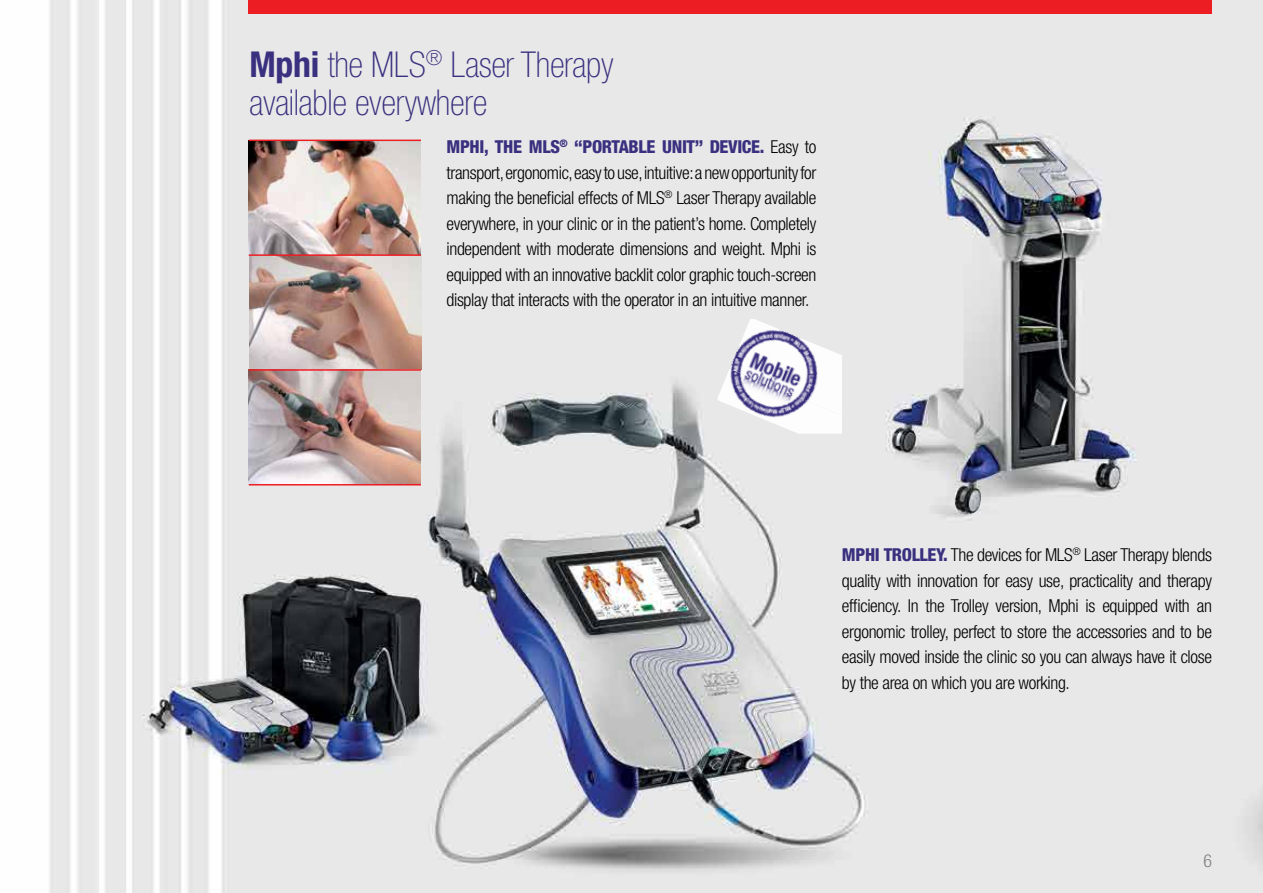
<style>
.page{position:relative;width:1263px;height:893px;background:#fff}
.page>*{position:absolute;margin:0;border:0;box-sizing:border-box;transform-origin:0 0}
.t1{font:100 condensed 35.7px/38.2px "Helvetica Neue LT Std";letter-spacing:-.01em;color:#39307f}
.t2{font:300 condensed 17.85px/25.5px "Helvetica Neue LT Std";letter-spacing:-.02em;color:#000;text-align:justify}
.t3{font:300 condensed 17.85px "Helvetica Neue LT Std";color:#808285}
.s1{font-weight:700}
.s2{font-weight:800;color:#39307f}
</style>
<div class="page">
<img style="left:49px;top:0;width:1214px;height:893px">
<img style="left:729px;top:319px;width:113px;height:50px">
<img style="left:718px;top:369px;width:124px;height:65px">
<img style="left:249px;top:140px;width:173px;height:345px">
<hr style="left:249px;top:140px;width:172px;height:1px;background:#ed1d24">
<hr style="left:249px;top:254px;width:172px;height:2px;background:#ed1d24">
<hr style="left:249px;top:369px;width:172px;height:2px;background:#ed1d24">
<hr style="left:249px;top:484px;width:172px;height:1px;background:#ed1d24">
<div style="left:249px;top:0;width:963px;height:14px;background:#ed1d24"></div>
<h1 class="t1" style="left:249px;top:45px;width:366px"><span class="s1">Mphi</span> the MLS<sup>®</sup> Laser Therapy available everywhere</h1>
<p class="t2" style="left:446px;top:134px;width:371px"><span class="s2">MPHI, THE MLS</span><sup>®</sup> <span class="s2">“PORTABLE UNIT” DEVICE.</span> Easy to transport, ergonomic, easy to use, intuitive: a new opportunity for making the beneficial effects of MLS<sup>®</sup> Laser Therapy available everywhere, in your clinic or in the patient’s home. Completely independent with moderate dimensions and weight. Mphi is equipped with an innovative backlit color graphic touch-screen display that interacts with the operator in an intuitive manner.</p>
<p class="t2" style="left:842px;top:542px;width:371px"><span class="s2">MPHI TROLLEY.</span> The devices for MLS<sup>®</sup> Laser Therapy blends quality with innovation for easy use, practicality and therapy efficiency. In the Trolley version, Mphi is equipped with an ergonomic trolley, perfect to store the accessories and to be easily moved inside the clinic so you can always have it close by the area on which you are working.</p>
<p class="t3" style="left:1203px;top:851px;width:10px">6</p>
</div>
